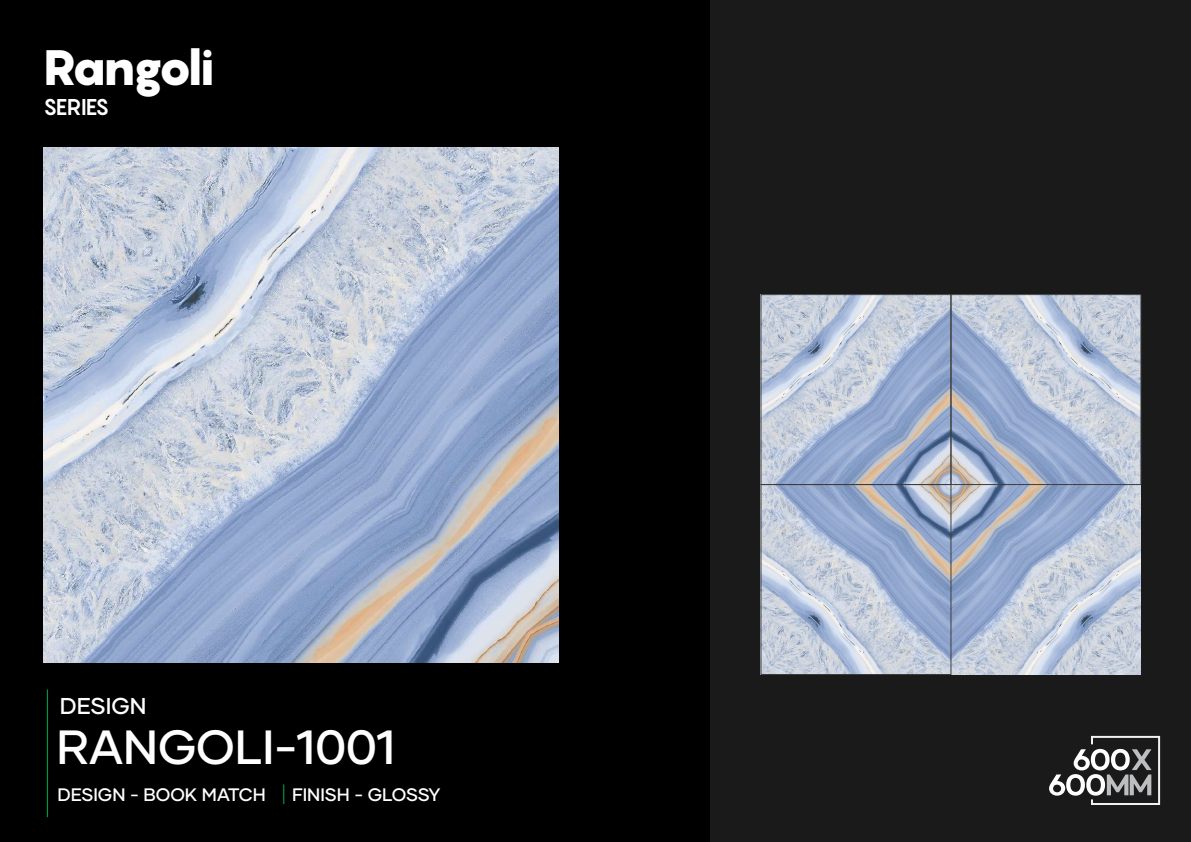
<style>
.page{position:relative;width:1191px;height:842px;background:#000}
.page>*{position:absolute;margin:0;border:0;box-sizing:border-box;transform-origin:0 0}
.t1{font:900 49.1px "Pangram";letter-spacing:-.095em;color:#fff}
.t2{font:500 47.9px "Gilmer";color:#fff}
.t3{font:500 22.9px "Gilmer";color:#fff}
.t4{font:700 22.5px "Pangram";letter-spacing:-.04em;color:#fff}
.t5{font:500 18px "Gilmer";color:#fff}
</style>
<div class="page">
<div style="left:711px;top:0;width:480px;height:842px;background:#1a1a1a"></div>
<hr style="left:47px;top:689px;width:1px;height:128px;background:#009245">
<svg style="left:283px;top:784px;width:1px;height:20px"></svg>
<img style="left:43px;top:147px;width:515px;height:516px">
<img style="left:763px;top:296px;width:378px;height:378px">
<div style="left:761px;top:294px;width:190px;height:191px;border:1px solid #3d3d3d"></div>
<div style="left:950px;top:294px;width:191px;height:191px;border:1px solid #3d3d3d"></div>
<div style="left:761px;top:484px;width:190px;height:191px;border:1px solid #3d3d3d"></div>
<svg style="left:1049px;top:735px;width:112px;height:70px"></svg>
<h1 class="t1" style="left:43px;top:35px;width:173px">Rangoli</h1>
<p class="t4" style="left:43px;top:92px;width:68px">SERIES</p>
<p class="t3" style="left:60px;top:691px;width:88px">DESIGN</p>
<h2 class="t2" style="left:57px;top:717px;width:340px">RANGOLI-1001</h2>
<p class="t5" style="left:57px;top:783px;width:210px">DESIGN - BOOK MATCH</p>
<p class="t5" style="left:292px;top:783px;width:150px">FINISH - GLOSSY</p>
</div>
